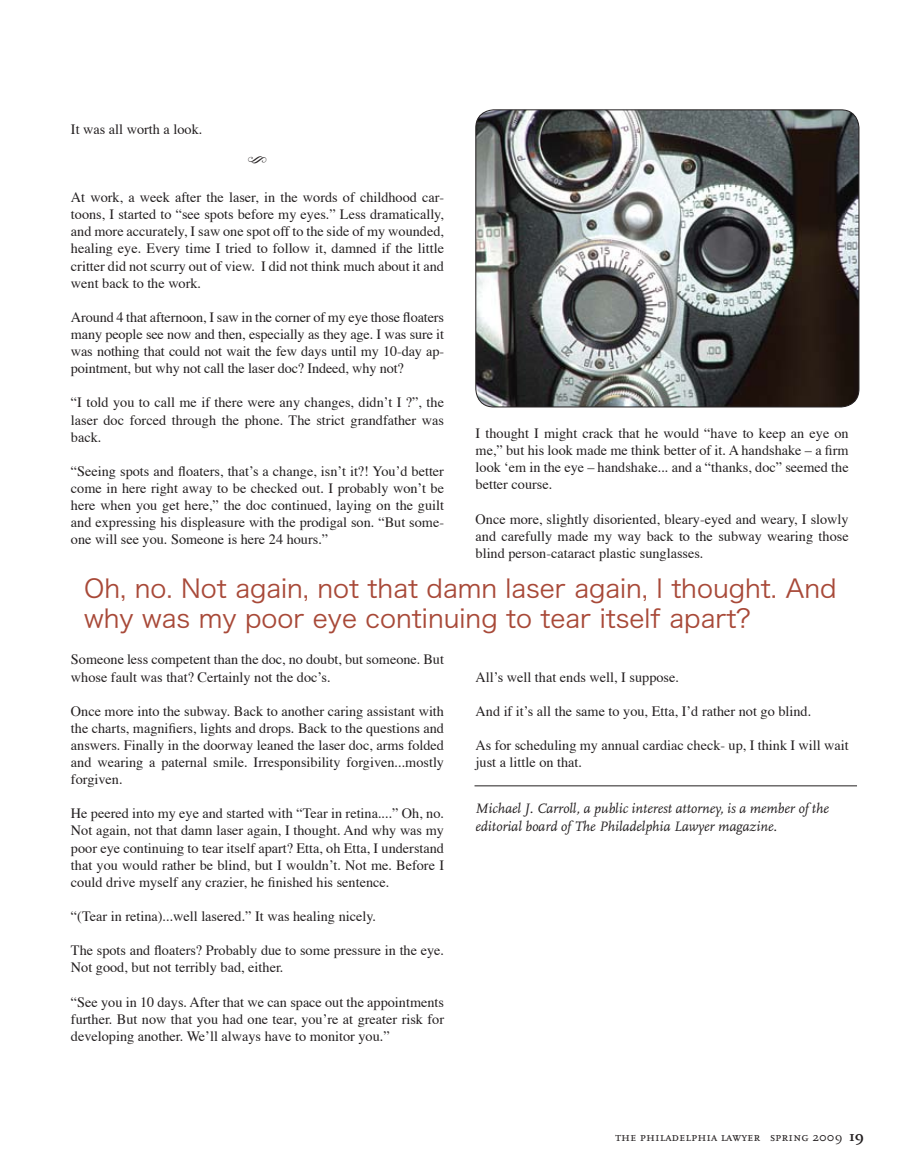
<style>
.page{position:relative;width:918px;height:1175px;background:#fff}
.page>*{position:absolute;margin:0;border:0;box-sizing:border-box;transform-origin:0 0}
.t1{font:25.5px/30px "Hira Kaku Pro W3";color:#a84938}
.t2{font:24px "Type Embellishments One Let Plain";color:#231f20}
.t3{font:14.25px/17.1px "Times";color:#231f20;text-align:justify}
.t4{font:italic 14.25px/17.2px "Scala";color:#231f20}
.t5{font:12.75px "Scala Caps";letter-spacing:.005em;color:#231f20}
.s1{font-family:"Scala";font-weight:700;font-size:15px}
</style>
<div class="page">
<hr style="left:475px;top:785px;width:382px;height:1px;background:#231f20">
<img style="left:476px;top:110px;width:383px;height:297px">
<div style="left:476px;top:110px;width:383px;height:297px;border:1px solid #231f20;border-radius:18px"></div>
<p class="t3" style="left:71px;top:119px;width:133px">It was all worth a look.</p>
<h2 class="t2" style="left:247px;top:150px;width:22px">S</h2>
<p class="t3" style="left:71px;top:187px;width:375px">At work, a week after the laser, in the words of childhood car&shy;toons, I started to “see spots before my eyes.” Less dramatically, and more accurately, I saw one spot off to the side of my wounded, healing eye. Every time I tried to follow it, damned if the little critter did not scurry out of view. I did not think much about it and went back to the work.</p>
<p class="t3" style="left:71px;top:307px;width:375px">Around 4 that afternoon, I saw in the corner of my eye those floaters many people see now and then, especially as they age. I was sure it was nothing that could not wait the few days until my 10-day ap&shy;pointment, but why not call the laser doc? Indeed, why not?</p>
<p class="t3" style="left:71px;top:393px;width:375px">“I told you to call me if there were any changes, didn’t I ?”, the laser doc forced through the phone. The strict grandfather was back.</p>
<p class="t3" style="left:71px;top:461px;width:375px">“Seeing spots and floaters, that’s a change, isn’t it?! You’d better come in here right away to be checked out. I probably won’t be here when you get here,” the doc continued, laying on the guilt and expressing his displeasure with the prodigal son. “But some&shy;one will see you. Someone is here 24 hours.”</p>
<p class="t3" style="left:476px;top:423px;width:375px">I thought I might crack that he would “have to keep an eye on me,” but his look made me think better of it. A handshake – a firm look ‘em in the eye – handshake... and a “thanks, doc” seemed the better course.</p>
<p class="t3" style="left:476px;top:509px;width:375px">Once more, slightly disoriented, bleary-eyed and weary, I slowly and carefully made my way back to the subway wearing those blind person-cataract plastic sunglasses.</p>
<h1 class="t1" style="left:84px;top:572px;width:754px">Oh, no. Not again, not that damn laser again, I thought. And why was my poor eye continuing to tear itself apart?</h1>
<p class="t3" style="left:71px;top:650px;width:375px">Someone less competent than the doc, no doubt, but someone. But whose fault was that? Certainly not the doc’s.</p>
<p class="t3" style="left:71px;top:701px;width:375px">Once more into the subway. Back to another caring assistant with the charts, magnifiers, lights and drops. Back to the questions and answers. Finally in the doorway leaned the laser doc, arms folded and wearing a paternal smile. Irresponsibility forgiven...mostly forgiven.</p>
<p class="t3" style="left:71px;top:803px;width:375px">He peered into my eye and started with “Tear in retina....” Oh, no.<br>Not again, not that damn laser again, I thought. And why was my poor eye continuing to tear itself apart? Etta, oh Etta, I understand that you would rather be blind, but I wouldn’t. Not me. Before I could drive myself any crazier, he finished his sentence.</p>
<p class="t3" style="left:71px;top:906px;width:307px">“(Tear in retina)...well lasered.” It was healing nicely.</p>
<p class="t3" style="left:71px;top:940px;width:375px">The spots and floaters? Probably due to some pressure in the eye.<br>Not good, but not terribly bad, either.</p>
<p class="t3" style="left:71px;top:992px;width:375px">“See you in 10 days. After that we can space out the appointments further. But now that you had one tear, you’re at greater risk for developing another. We’ll always have to monitor you.”</p>
<p class="t3" style="left:476px;top:667px;width:205px">All’s well that ends well, I suppose.</p>
<p class="t3" style="left:476px;top:701px;width:337px">And if it’s all the same to you, Etta, I’d rather not go blind.</p>
<p class="t3" style="left:476px;top:735px;width:375px">As for scheduling my annual cardiac check- up, I think I will wait just a little on that.</p>
<p class="t4" style="left:476px;top:800px;width:355px">Michael J. Carroll, a public interest attorney, is a member of the editorial board of The Philadelphia Lawyer magazine.</p>
<p class="t5" style="left:615px;top:1130px;width:250px">the philadelphia lawyer spring 2009 <span class="s1">19</span></p>
</div>
